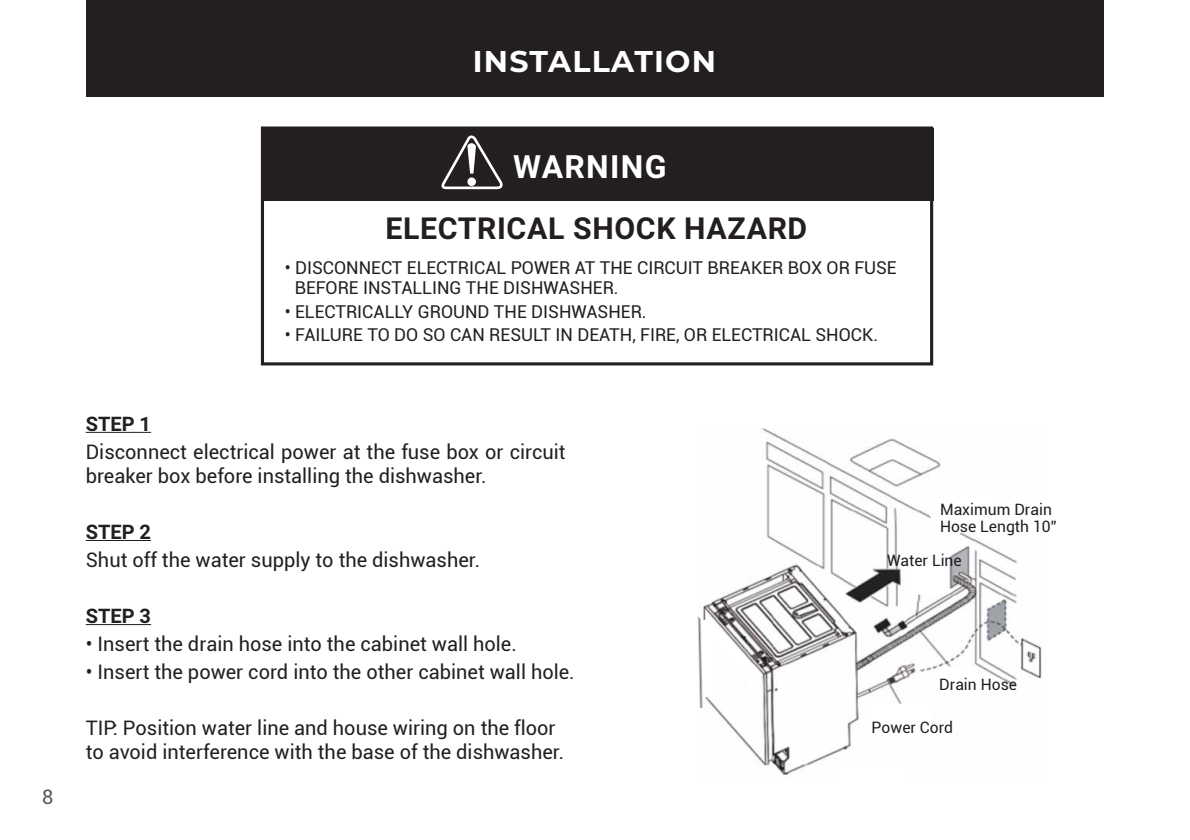
<style>
.page{position:relative;width:1190px;height:840px;background:#fff}
.page>*{position:absolute;margin:0;border:0;box-sizing:border-box;transform-origin:0 0}
.t1{font:700 32px "Roboto";letter-spacing:.04em;color:#fff}
.t2{font:700 30.2px "Roboto";letter-spacing:.02em;color:#231f20}
.t3{font:700 30px "Montserrat";letter-spacing:.04em;color:#fff}
.t4{font:20px/24px "Roboto";color:#231f20}
.t5{font:700 20px "Roboto";color:#231f20}
.t6{font:20px "Roboto";color:#58595b}
.t7{font:17.8px/19.8px "Roboto";color:#231f20}
.t8{font:15.6px/16.6px "Roboto";color:#231f20}
</style>
<div class="page">
<div style="left:261px;top:126px;width:671px;height:239px;border:3px solid #231f20"></div>
<div style="left:260px;top:128px;width:673px;height:73px;background:#231f20"></div>
<div style="left:86px;top:0;width:1017px;height:96px;background:#231f20"></div>
<svg style="left:441px;top:135px;width:62px;height:54px"></svg>
<div style="left:467px;top:177px;width:9px;height:9px;background:#fff;border-radius:50%"></div>
<img style="left:699px;top:428px;width:343px;height:347px">
<img style="left:697px;top:615px;width:6px;height:92px">
<hr style="left:86px;top:431px;width:65px;height:1px;background:#231f20">
<hr style="left:86px;top:539px;width:65px;height:1px;background:#231f20">
<hr style="left:86px;top:623px;width:65px;height:1px;background:#231f20">
<p class="t6" style="left:42px;top:782px;width:13px">8</p>
<h3 class="t3" style="left:473px;top:40px;width:244px">INSTALLATION</h3>
<h1 class="t1" style="left:513px;top:144px;width:155px">WARNING</h1>
<h2 class="t2" style="left:385px;top:207px;width:423px">ELECTRICAL SHOCK HAZARD</h2>
<p class="t7" style="left:295px;top:257px;width:603px;text-indent:-10px">• DISCONNECT ELECTRICAL POWER AT THE CIRCUIT BREAKER BOX OR FUSE<br>BEFORE INSTALLING THE DISHWASHER.</p>
<p class="t7" style="left:285px;top:300px;width:363px">• ELECTRICALLY GROUND THE DISHWASHER.</p>
<p class="t7" style="left:285px;top:324px;width:594px">• FAILURE TO DO SO CAN RESULT IN DEATH, FIRE, OR ELECTRICAL SHOCK.</p>
<p class="t5" style="left:86px;top:409px;width:67px">STEP 1</p>
<p class="t4" style="left:86px;top:439px;width:481px">Disconnect electrical power at the fuse box or circuit breaker box before installing the dishwasher.</p>
<p class="t5" style="left:86px;top:517px;width:67px">STEP 2</p>
<p class="t4" style="left:86px;top:547px;width:396px">Shut off the water supply to the dishwasher.</p>
<p class="t5" style="left:86px;top:601px;width:67px">STEP 3</p>
<p class="t4" style="left:86px;top:631px;width:432px">• Insert the drain hose into the cabinet wall hole.</p>
<p class="t4" style="left:86px;top:659px;width:490px">• Insert the power cord into the other cabinet wall hole.</p>
<p class="t4" style="left:86px;top:715px;width:480px">TIP: Position water line and house wiring on the floor to avoid interference with the base of the dishwasher.</p>
<p class="t8" style="left:939px;top:500px;width:118px">Maximum Drain<br>Hose Length 10”</p>
<p class="t8" style="left:886px;top:551px;width:76px">Water Line</p>
<p class="t8" style="left:939px;top:675px;width:79px">Drain Hose</p>
<p class="t8" style="left:871px;top:718px;width:83px">Power Cord</p>
</div>
